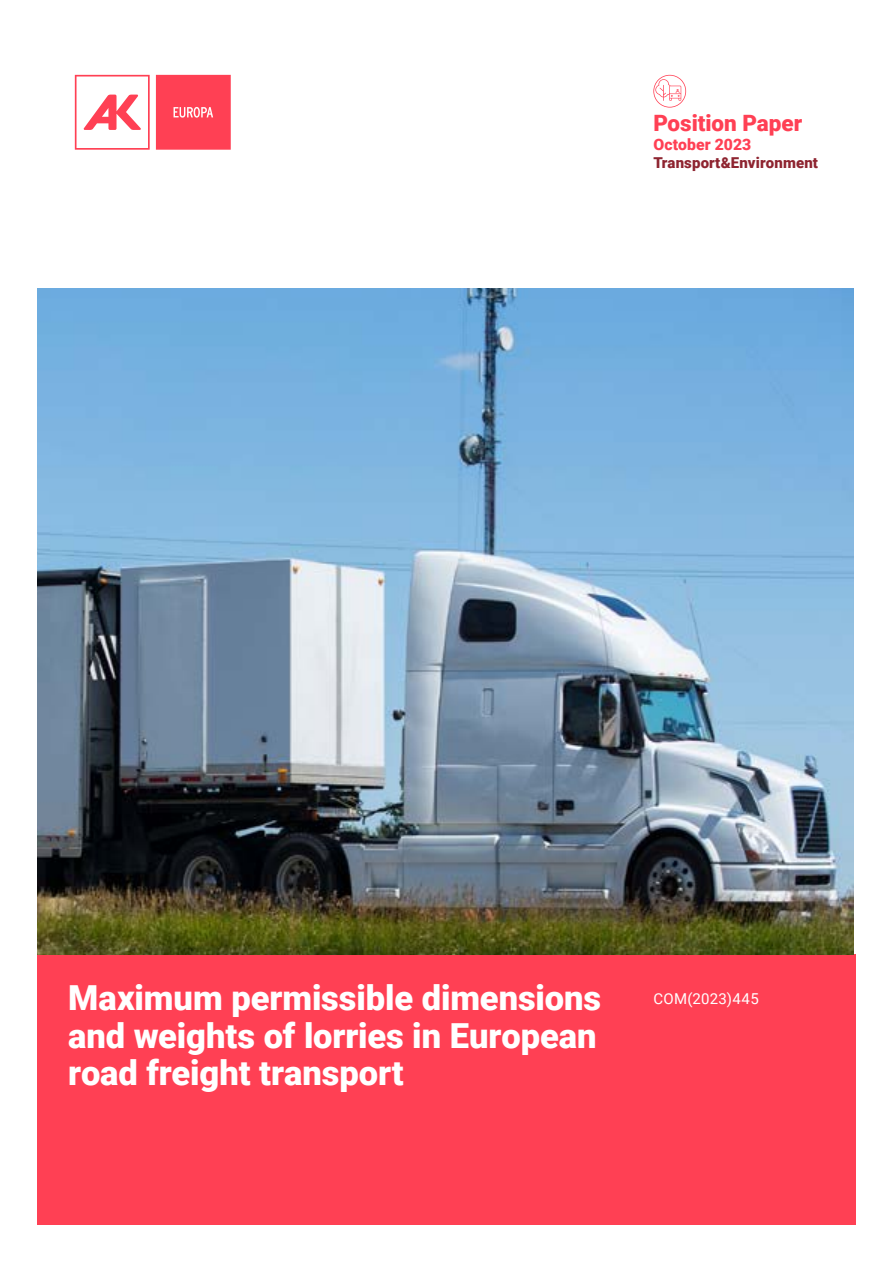
<style>
.page{position:relative;width:893px;height:1263px;background:#fff}
.page>*{position:absolute;margin:0;border:0;box-sizing:border-box;transform-origin:0 0}
.t1{font:900 34.5px/37.5px "Roboto";letter-spacing:-.005em;color:#fff}
.t2{font:900 22.5px "Roboto";color:#ff4054}
.t3{font:900 15.75px "Roboto";letter-spacing:.005em;color:#ff4054}
.t4{font:900 15px "Roboto";letter-spacing:.01em;color:#8e2430}
.t5{font:15px "Roboto";letter-spacing:.025em;color:#fff}
</style>
<div class="page">
<svg style="left:75px;top:75px;width:75px;height:75px"></svg>
<svg style="left:156px;top:75px;width:75px;height:75px;background:#ff475a"></svg>
<div style="left:37px;top:954px;width:818px;height:271px;background:#ff4054"></div>
<img style="left:37px;top:289px;width:817px;height:665px">
<svg style="left:653px;top:75px;width:33px;height:33px"></svg>
<p class="t2" style="left:653px;top:107px;width:151px">Position Paper</p>
<p class="t3" style="left:653px;top:133px;width:99px">October 2023</p>
<p class="t4" style="left:653px;top:153px;width:166px">Transport&amp;Environment</p>
<p class="t1" style="left:68px;top:978px;width:535px">Maximum permissible dimensions and weights of lorries in European road freight transport</p>
<p class="t5" style="left:653px;top:988px;width:107px">COM(2023)445</p>
</div>
